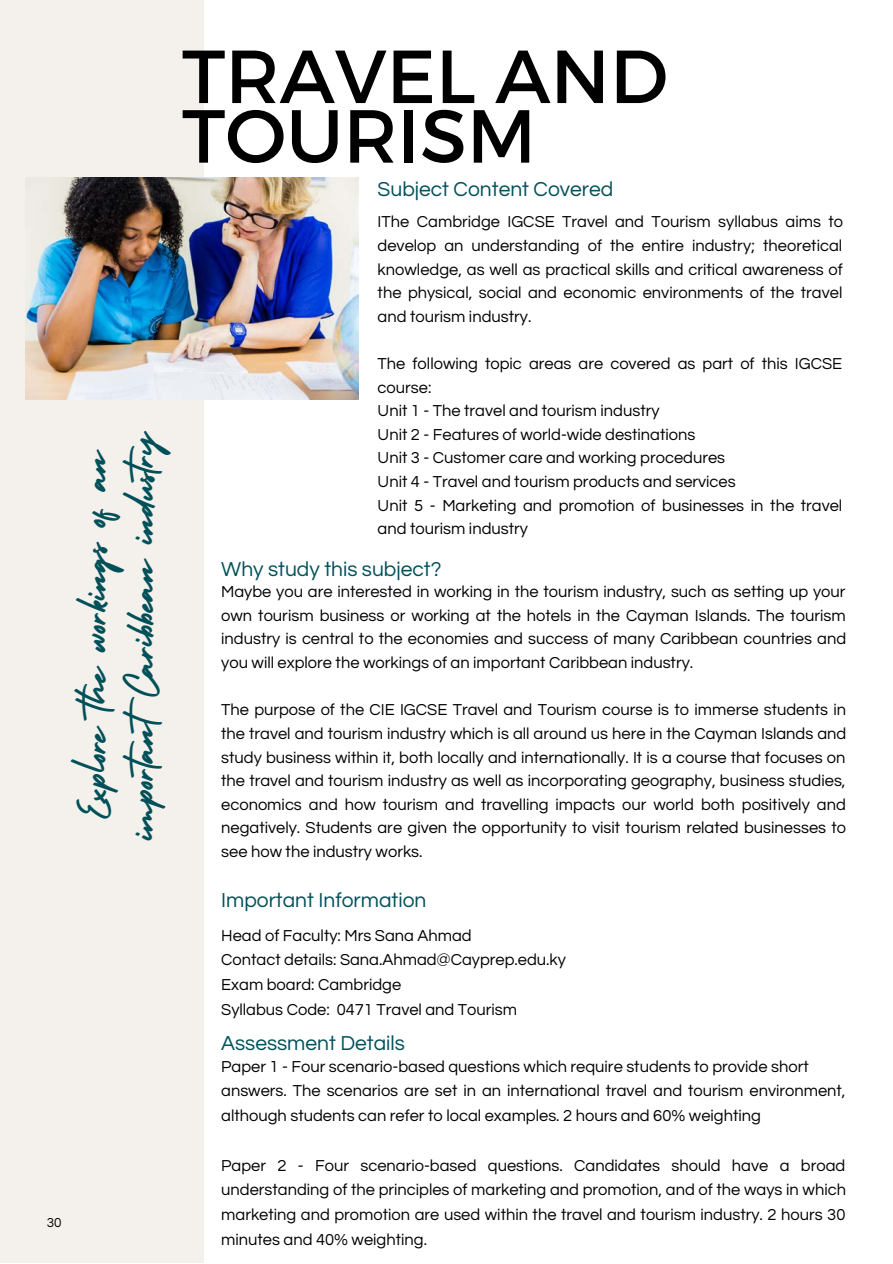
<style>
.page{position:relative;width:893px;height:1264px;background:#fff}
.page>*{position:absolute;margin:0;border:0;box-sizing:border-box;transform-origin:0 0}
.t1{font:75px/59.6px "Montserrat";color:#000}
.t2{font:48px/47.2px "Holiday";color:#005059;text-align:center}
.t3{font:21px "Questrial";color:#005059}
.t4{font:16.5px/23.5px "Questrial";color:#000;text-align:justify}
.t5{font:13.5px "Questrial";color:#000}
</style>
<div class="page">
<div style="left:0;top:0;width:204px;height:1262px;background:#f4f0ec"></div>
<img style="left:25px;top:178px;width:333px;height:221px">
<h2 class="t2" style="left:66px;top:838px;width:407px;rotate:-90deg">Explore the workings of an importantCaribbean industry</h2>
<h1 class="t1" style="left:182px;top:43px;width:487px">TRAVEL AND<br>TOURISM</h1>
<p class="t3" style="left:377px;top:179px;width:237px">Subject Content Covered</p>
<p class="t4" style="left:377px;top:210px;width:467px">IThe Cambridge IGCSE Travel and Tourism syllabus aims to develop an understanding of the entire industry; theoretical knowledge, as well as practical skills and critical awareness of the physical, social and economic environments of the travel and tourism industry.</p>
<p class="t4" style="left:377px;top:352px;width:466px;text-align:left">The following topic areas are covered as part of this IGCSE course:<br>Unit 1 - The travel and tourism industry<br>Unit 2 - Features of world-wide destinations<br>Unit 3 - Customer care and working procedures<br>Unit 4 - Travel and tourism products and services<br>Unit 5 - Marketing and promotion of businesses in the travel and tourism industry</p>
<p class="t3" style="left:221px;top:558px;width:222px">Why study this subject?</p>
<p class="t4" style="left:221px;top:580px;width:626px">Maybe you are interested in working in the tourism industry, such as setting up your own tourism business or working at the hotels in the Cayman Islands. The tourism industry is central to the economies and success of many Caribbean countries and you will explore the workings of an important Caribbean industry.</p>
<p class="t4" style="left:221px;top:698px;width:626px">The purpose of the CIE IGCSE Travel and Tourism course is to immerse students in the travel and tourism industry which is all around us here in the Cayman Islands and study business within it, both locally and internationally. It is a course that focuses on the travel and tourism industry as well as incorporating geography, business studies, economics and how tourism and travelling impacts our world both positively and negatively. Students are given the opportunity to visit tourism related businesses to see how the industry works.</p>
<p class="t5" style="left:47px;top:1215px;width:16px">30</p>
<p class="t3" style="left:221px;top:889px;width:207px">Important Information</p>
<p class="t4" style="left:221px;top:923px;width:346px;line-height:24.8px;text-align:left">Head of Faculty: Mrs Sana Ahmad<br>Contact details: Sana.Ahmad@Cayprep.edu.ky Exam board: Cambridge<br>Syllabus Code: 0471 Travel and Tourism</p>
<p class="t3" style="left:221px;top:1033px;width:185px">Assessment Details</p>
<p class="t4" style="left:221px;top:1054px;width:625px;line-height:24.8px;text-align:left">Paper 1 - Four scenario-based questions which require students to provide short answers. The scenarios are set in an international travel and tourism environment, although students can refer to local examples. 2 hours and 60% weighting</p>
<p class="t4" style="left:221px;top:1153px;width:626px;line-height:24.8px">Paper 2 - Four scenario-based questions. Candidates should have a broad understanding of the principles of marketing and promotion, and of the ways in which marketing and promotion are used within the travel and tourism industry. 2 hours 30 minutes and 40% weighting.</p>
</div>
